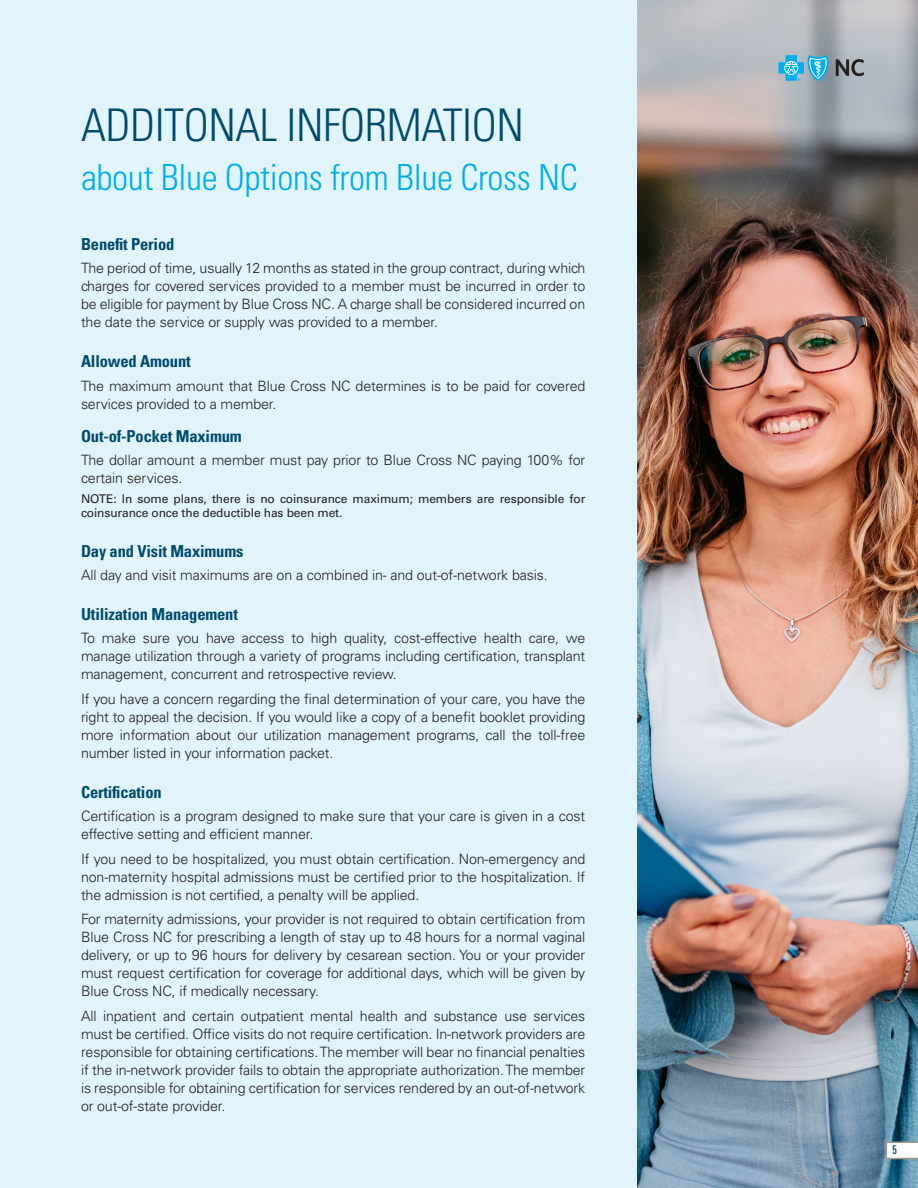
<style>
.page{position:relative;width:918px;height:1188px;background:#e1f4fc}
.page>*{position:absolute;margin:0;border:0;box-sizing:border-box;transform-origin:0 0}
.t1{font:300 condensed 45px "Univers LT Std";letter-spacing:-.01em;color:#004b6c}
.t2{font:300 condensed 36px "Univers LT Std";letter-spacing:-.01em;color:#00aeef}
.t3{font:700 condensed 16.5px "Univers LT Std";letter-spacing:-.01em;color:#004b6c}
.t4{font:300 14.25px/18px "Univers LT Std";letter-spacing:-.01em;color:#231f20;text-align:justify}
.t5{font:12px/13.5px "Univers LT Std";letter-spacing:-.01em;color:#231f20}
.t6{font:ultra-condensed 12px "Univers LT Std";color:#004b6c}
</style>
<div class="page">
<img style="left:638px;top:0;width:280px;height:1188px">
<svg style="left:779px;top:55px;width:50px;height:26px"></svg>
<svg style="left:836px;top:59px;width:28px;height:17px"></svg>
<svg style="left:864px;top:1134px;width:54px;height:25px"></svg>
<h1 class="t1" style="left:81px;top:98px;width:444px">ADDITONAL INFORMATION</h1>
<h2 class="t2" style="left:81px;top:156px;width:498px">about Blue Options from Blue Cross NC</h2>
<p class="t3" style="left:81px;top:234px;width:95px">Benefit Period</p>
<p class="t4" style="left:81px;top:259px;width:506px">The period of time, usually 12 months as stated in the group contract, during which charges for covered services provided to a member must be incurred in order to be eligible for payment by Blue Cross NC. A charge shall be considered incurred on the date the service or supply was provided to a member.</p>
<p class="t3" style="left:81px;top:351px;width:111px">Allowed Amount</p>
<p class="t4" style="left:81px;top:377px;width:506px">The maximum amount that Blue Cross NC determines is to be paid for covered services provided to a member.</p>
<p class="t3" style="left:81px;top:426px;width:162px">Out-of-Pocket Maximum</p>
<p class="t4" style="left:81px;top:451px;width:506px">The dollar amount a member must pay prior to Blue Cross NC paying 100% for certain services.</p>
<p class="t5" style="left:81px;top:492px;width:506px">NOTE: In some plans, there is no coinsurance maximum; members are responsible for coinsurance once the deductible has been met.</p>
<p class="t3" style="left:81px;top:541px;width:164px">Day and Visit Maximums</p>
<p class="t4" style="left:81px;top:566px;width:468px">All day and visit maximums are on a combined in- and out-of-network basis.</p>
<p class="t3" style="left:81px;top:604px;width:158px">Utilization Management</p>
<p class="t4" style="left:81px;top:629px;width:506px">To make sure you have access to high quality, cost-effective health care, we manage utilization through a variety of programs including certification, transplant management, concurrent and retrospective review.</p>
<p class="t4" style="left:81px;top:690px;width:506px">If you have a concern regarding the final determination of your care, you have the right to appeal the decision. If you would like a copy of a benefit booklet providing more information about our utilization management programs, call the toll-free number listed in your information packet.</p>
<p class="t3" style="left:81px;top:782px;width:82px">Certification</p>
<p class="t4" style="left:81px;top:807px;width:506px">Certification is a program designed to make sure that your care is given in a cost effective setting and efficient manner.</p>
<p class="t4" style="left:81px;top:850px;width:506px">If you need to be hospitalized, you must obtain certification. Non-emergency and non-maternity hospital admissions must be certified prior to the hospitalization. If the admission is not certified, a penalty will be applied.</p>
<p class="t4" style="left:81px;top:910px;width:506px">For maternity admissions, your provider is not required to obtain certification from Blue Cross NC for prescribing a length of stay up to 48 hours for a normal vaginal delivery, or up to 96 hours for delivery by cesarean section. You or your provider must request certification for coverage for additional days, which will be given by Blue Cross NC, if medically necessary.</p>
<p class="t4" style="left:81px;top:1007px;width:506px">All inpatient and certain outpatient mental health and substance use services must be certified. Office visits do not require certification. In-network providers are responsible for obtaining certifications. The member will bear no financial penalties if the in-network provider fails to obtain the appropriate authorization. The member is responsible for obtaining certification for services rendered by an out-of-network or out-of-state provider.</p>
<p class="t6" style="left:892px;top:1143px;width:6px">5</p>
</div>
